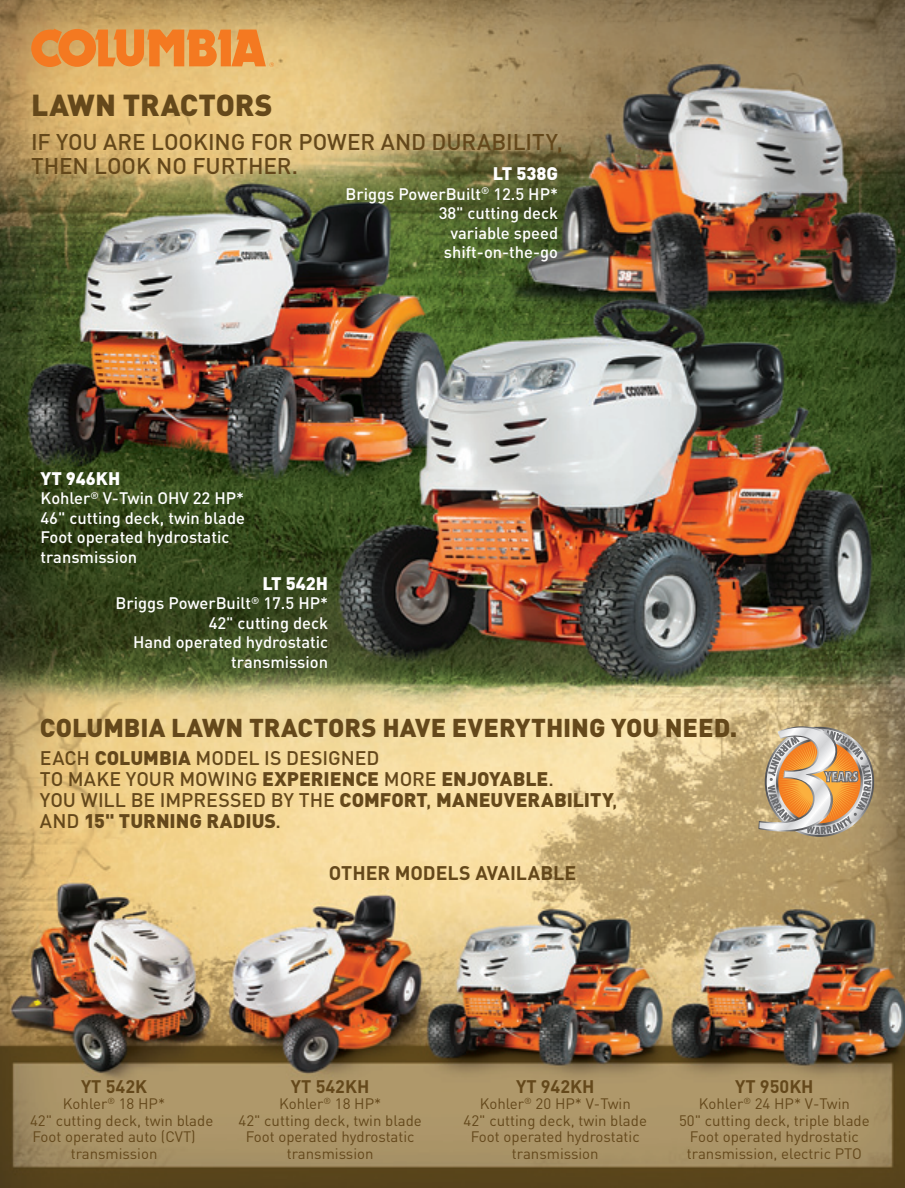
<style>
.page{position:relative;width:905px;height:1188px;background:#fff}
.page>*{position:absolute;margin:0;border:0;box-sizing:border-box;transform-origin:0 0}
.t1{font:900 30px "DIN";color:#64481b}
.t2{font:900 25.5px "DIN";color:#64481b}
.t3{font:500 22.5px/24px "DIN";letter-spacing:-.005em;color:#64481b}
.t4{font:500 19.5px/21px "DIN";letter-spacing:-.005em;color:#64481b}
.t5{font:700 19.5px "DIN";letter-spacing:-.005em;color:#64481b}
.t6{font:700 18px "DIN";color:#64481b}
.t7{font:900 18px "DIN";color:#fff}
.t8{font:500 16.5px "DIN";color:#fff}
.t9{font:15px "DIN";color:#64481b}
.s1{font-weight:900}
</style>
<div class="page">
<img style="left:0;top:0;width:904px;height:1188px">
<svg style="left:31px;top:29px;width:243px;height:38px;background:#eb8f3e"></svg>
<svg style="left:758px;top:726px;width:113px;height:108px;background:#c8a986"></svg>
<p class="t1" style="left:31px;top:85px;width:243px">LAWN TRACTORS</p>
<p class="t3" style="left:31px;top:129px;width:533px">IF YOU ARE LOOKING FOR POWER AND DURABILITY,<br>THEN LOOK NO FURTHER.</p>
<p class="t7" style="left:493px;top:162px;width:67px">LT 538G</p>
<p class="t8" style="left:345px;top:183px;width:214px">Briggs PowerBuilt<sup>®</sup> 12.5 HP*</p>
<p class="t8" style="left:438px;top:203px;width:121px">38" cutting deck</p>
<p class="t8" style="left:450px;top:222px;width:109px">variable speed</p>
<p class="t8" style="left:444px;top:242px;width:116px">shift-on-the-go</p>
<p class="t7" style="left:40px;top:466px;width:81px">YT 946KH</p>
<p class="t8" style="left:40px;top:488px;width:205px">Kohler<sup>®</sup> V-Twin OHV 22 HP*</p>
<p class="t8" style="left:40px;top:507px;width:206px">46" cutting deck, twin blade</p>
<p class="t8" style="left:40px;top:527px;width:190px">Foot operated hydrostatic</p>
<p class="t8" style="left:40px;top:546px;width:98px">transmission</p>
<p class="t7" style="left:262px;top:571px;width:67px">LT 542H</p>
<p class="t8" style="left:116px;top:593px;width:214px">Briggs PowerBuilt<sup>®</sup> 17.5 HP*</p>
<p class="t8" style="left:209px;top:612px;width:121px">42" cutting deck</p>
<p class="t8" style="left:133px;top:632px;width:196px">Hand operated hydrostatic</p>
<p class="t8" style="left:231px;top:651px;width:98px">transmission</p>
<p class="t2" style="left:40px;top:711px;width:699px">COLUMBIA LAWN TRACTORS HAVE EVERYTHING YOU NEED.</p>
<p class="t4" style="left:40px;top:746px;width:579px">EACH <span class="s1">COLUMBIA</span> MODEL IS DESIGNED<br>TO MAKE YOUR MOWING <span class="s1">EXPERIENCE</span> MORE <span class="s1">ENJOYABLE</span>.<br>YOU WILL BE IMPRESSED BY THE <span class="s1">COMFORT</span>, <span class="s1">MANEUVERABILITY</span>, AND <span class="s1">15" TURNING RADIUS</span>.</p>
<p class="t5" style="left:329px;top:861px;width:249px">OTHER MODELS AVAILABLE</p>
<p class="t6" style="left:81px;top:1075px;width:68px">YT 542K</p>
<p class="t6" style="left:291px;top:1075px;width:80px">YT 542KH</p>
<p class="t6" style="left:516px;top:1075px;width:80px">YT 942KH</p>
<p class="t6" style="left:735px;top:1075px;width:80px">YT 950KH</p>
<p class="t9" style="left:63px;top:1095px;width:104px">Kohler<sup>®</sup> 18 HP*</p>
<p class="t9" style="left:279px;top:1095px;width:104px">Kohler<sup>®</sup> 18 HP*</p>
<p class="t9" style="left:479px;top:1095px;width:153px">Kohler<sup>®</sup> 20 HP* V-Twin</p>
<p class="t9" style="left:698px;top:1095px;width:153px">Kohler<sup>®</sup> 24 HP* V-Twin</p>
<p class="t9" style="left:30px;top:1111px;width:185px">42" cutting deck, twin blade</p>
<p class="t9" style="left:238px;top:1111px;width:185px">42" cutting deck, twin blade</p>
<p class="t9" style="left:463px;top:1111px;width:185px">42" cutting deck, twin blade</p>
<p class="t9" style="left:679px;top:1111px;width:192px">50" cutting deck, triple blade</p>
<p class="t9" style="left:32px;top:1128px;width:165px">Foot operated auto (CVT)</p>
<p class="t9" style="left:246px;top:1128px;width:170px">Foot operated hydrostatic</p>
<p class="t9" style="left:471px;top:1128px;width:170px">Foot operated hydrostatic</p>
<p class="t9" style="left:690px;top:1128px;width:170px">Foot operated hydrostatic</p>
<p class="t9" style="left:71px;top:1144px;width:88px">transmission</p>
<p class="t9" style="left:287px;top:1144px;width:88px">transmission</p>
<p class="t9" style="left:512px;top:1144px;width:88px">transmission</p>
<p class="t9" style="left:686px;top:1144px;width:177px">transmission, electric PTO</p>
</div>
